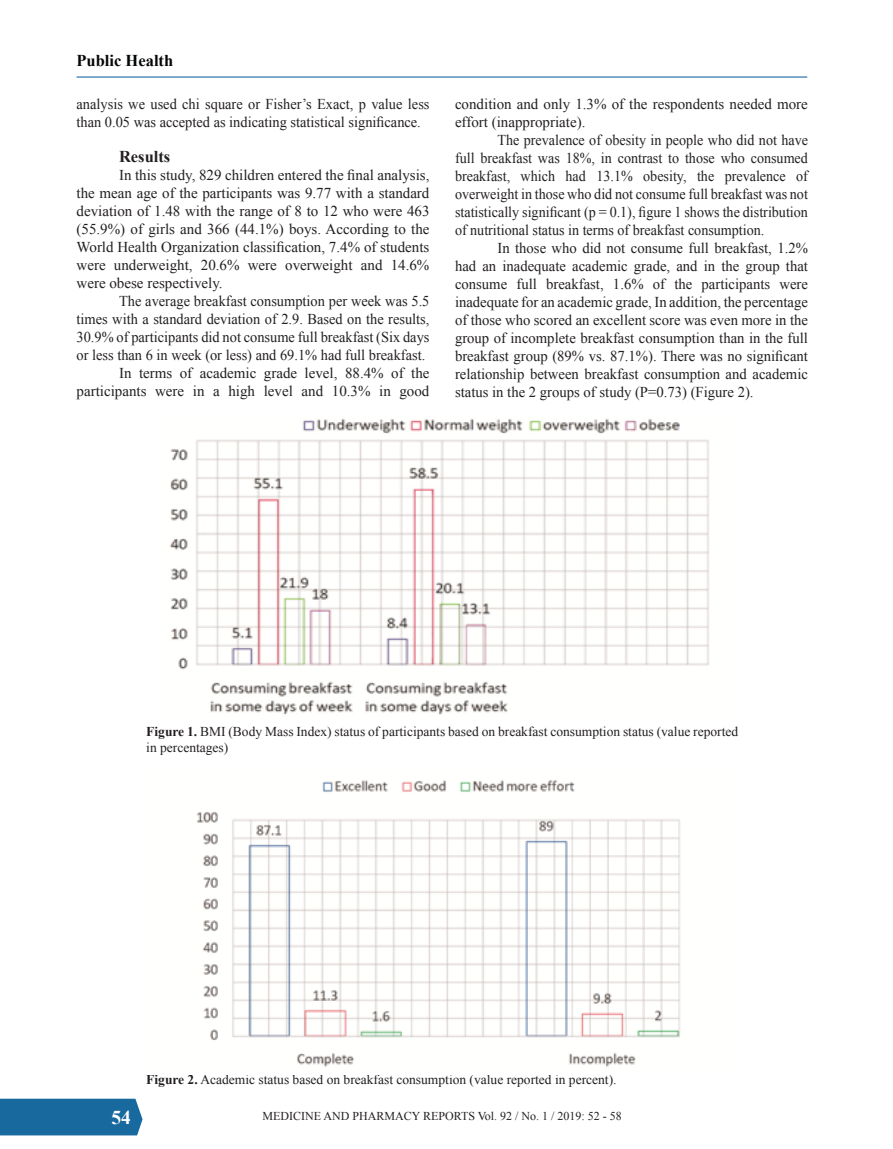
<style>
.page{position:relative;width:893px;height:1149px;background:#fff}
.page>*{position:absolute;margin:0;border:0;box-sizing:border-box;transform-origin:0 0}
.t1{font:700 19.5px "Times New Roman";color:#fff}
.t2{font:700 16.5px "Times New Roman";color:#050606}
.INTERIOR_TITLU{font:700 16.5px "Times New Roman";color:#231f20}
.INTERIOR{font:15px/18px "Times New Roman";color:#231f20;text-align:justify}
.INTERIOR-2{font:15px/18px "Times New Roman";color:#231f20;scale:.96 1}
.INTERIOR-3{font:15px/18px "Times New Roman";color:#231f20;text-align:justify;scale:.94 1}
.REFERINTE{font:13.5px/16.2px "Times New Roman";color:#231f20}
.t3{font:12px "Times New Roman";color:#231f20}
.s1{font-weight:700}
</style>
<div class="page">
<div style="left:0;top:1098px;width:143px;height:36px;background:#18699e"></div>
<hr style="left:77px;top:77px;width:730px;height:1px;background:#01569b">
<img style="left:169px;top:419px;width:540px;height:296px">
<img style="left:196px;top:779px;width:484px;height:288px">
<p class="t2" style="left:77px;top:49px;width:98px">Public Health</p>
<p class="INTERIOR-2" style="left:77px;top:95px;width:369px">analysis we used chi square or Fisher’s Exact, p value less than 0.05 was accepted as indicating statistical significance.</p>
<p class="INTERIOR_TITLU" style="left:119px;top:145px;width:53px">Results</p>
<p class="INTERIOR" style="left:77px;top:166px;width:354px;text-indent:43px">In this study, 829 children entered the final analysis, the mean age of the participants was 9.77 with a standard deviation of 1.48 with the range of 8 to 12 who were 463 (55.9%) of girls and 366 (44.1%) boys. According to the World Health Organization classification, 7.4% of students were underweight, 20.6% were overweight and 14.6% were obese respectively.</p>
<p class="INTERIOR-2" style="left:77px;top:292px;width:369px;text-align:justify;text-indent:43px">The average breakfast consumption per week was 5.5 times with a standard deviation of 2.9. Based on the results, 30.9% of participants did not consume full breakfast (Six days or less than 6 in week (or less) and 69.1% had full breakfast.</p>
<p class="INTERIOR" style="left:77px;top:364px;width:354px;text-align:right">In terms of academic grade level, 88.4% of the participants were in a high level and 10.3% in good</p>
<p class="INTERIOR" style="left:455px;top:95px;width:354px">condition and only 1.3% of the respondents needed more effort (inappropriate).</p>
<p class="INTERIOR-3" style="left:455px;top:131px;width:377px;text-indent:43px">The prevalence of obesity in people who did not have full breakfast was 18%, in contrast to those who consumed breakfast, which had 13.1% obesity, the prevalence of overweight in those who did not consume full breakfast was not statistically significant (p = 0.1), figure 1 shows the distribution of nutritional status in terms of breakfast consumption.</p>
<p class="INTERIOR" style="left:455px;top:239px;width:355px;text-indent:43px">In those who did not consume full breakfast, 1.2% had an inadequate academic grade, and in the group that consume full breakfast, 1.6% of the participants were inadequate for an academic grade, In addition, the percentage of those who scored an excellent score was even more in the group of incomplete breakfast consumption than in the full breakfast group (89% vs. 87.1%). There was no significant relationship between breakfast consumption and academic status in the 2 groups of study (P=0.73) (Figure 2).</p>
<p class="REFERINTE" style="left:146px;top:722px;width:593px"><span class="s1">Figure 1.</span> BMI (Body Mass Index) status of participants based on breakfast consumption status (value reported in percentages)</p>
<p class="REFERINTE" style="left:146px;top:1070px;width:472px"><span class="s1">Figure 2.</span> Academic status based on breakfast consumption (value reported in percent).</p>
<h1 class="t1" style="left:111px;top:1103px;width:21px">54</h1>
<p class="t3" style="left:262px;top:1107px;width:361px">MEDICINE AND PHARMACY REPORTS Vol. 92 / No. 1 / 2019: 52 - 58</p>
</div>
